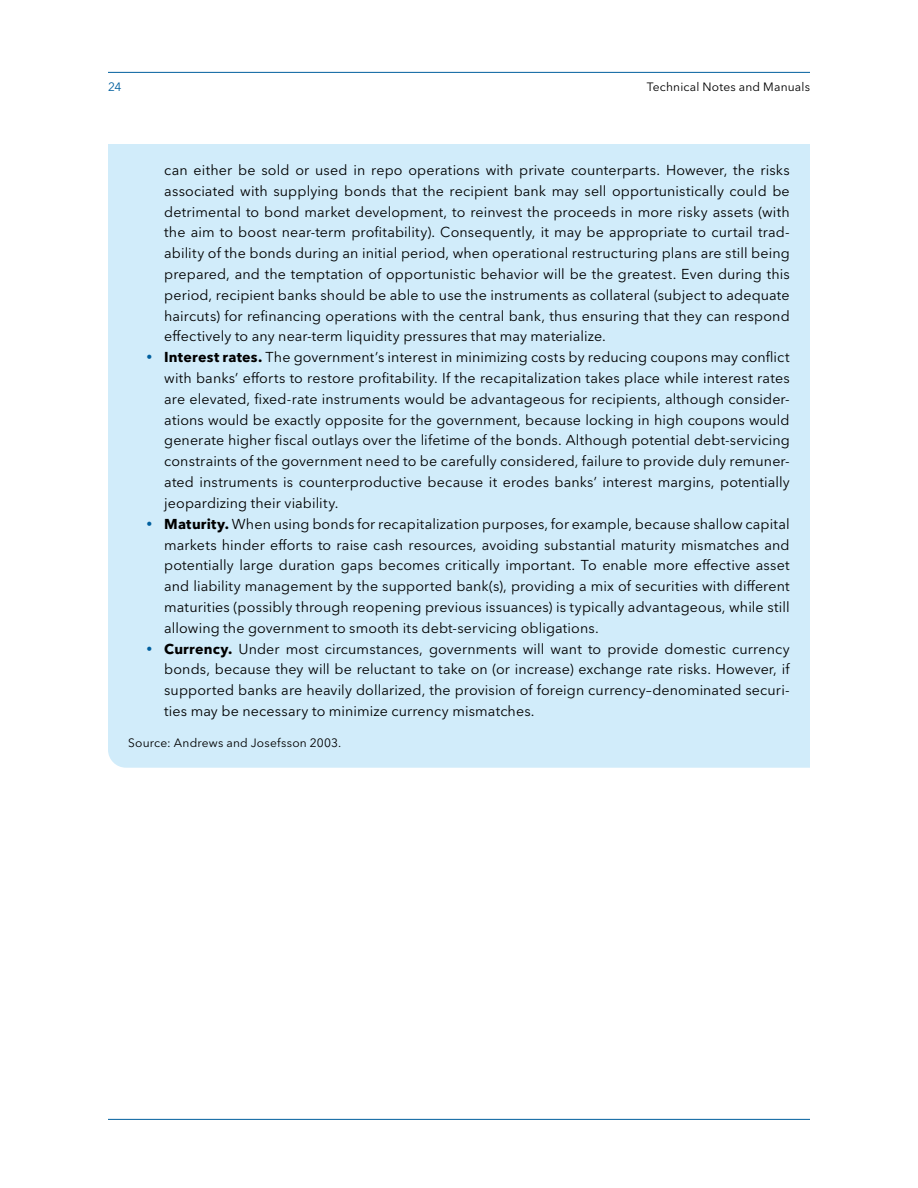
<style>
.page{position:relative;width:918px;height:1188px;background:#fff}
.page>*{position:absolute;margin:0;border:0;box-sizing:border-box;transform-origin:0 0}
.t1{font:14.25px/20.9px "Avenir Next W1 G";letter-spacing:.01em;color:#000}
.t2{font:12px "Avenir Next W1 G";letter-spacing:.015em;color:#000}
.t3{font:12px "Avenir Next W1 G";color:#005f9e}
.s1{font-weight:700}
.s2{font-style:italic}
</style>
<div class="page">
<hr style="left:108px;top:72px;width:702px;height:1px;background:#005f9e">
<hr style="left:108px;top:1119px;width:702px;height:1px;background:#005f9e">
<div style="left:108px;top:144px;width:702px;height:624px;background:#d1ecfa"></div>
<svg style="left:147px;top:355px;width:5px;height:4px"></svg>
<svg style="left:147px;top:521px;width:5px;height:5px"></svg>
<svg style="left:147px;top:646px;width:5px;height:4px"></svg>
<p class="t3" style="left:108px;top:77px;width:15px">24</p>
<p class="t2" style="left:647px;top:77px;width:165px">Technical Notes and Manuals</p>
<p class="t1" style="left:164px;top:158px;width:627px">can either be sold or used in repo operations with private counterparts. However, the risks associated with supplying bonds that the recipient bank may sell opportunistically could be detrimental to bond market development, to reinvest the proceeds in more risky assets (with the aim to boost near-term profitability). Consequently, it may be appropriate to curtail trad&shy;ability of the bonds during an initial period, when operational restructuring plans are still being prepared, and the temptation of opportunistic behavior will be the greatest. Even during this period, recipient banks should be able to use the instruments as collateral (subject to adequate haircuts) for refinancing operations with the central bank, thus ensuring that they can respond effectively to any near-term liquidity pressures that may materialize.<br><span class="s1">Interest rates.</span> The government’s interest in minimizing costs by reducing coupons may conflict with banks’ efforts to restore profitability. If the recapitalization takes place while interest rates are elevated, fixed-rate instruments would be advantageous for recipients, although consider&shy;ations would be exactly opposite for the government, because locking in high coupons would generate higher fiscal outlays over the lifetime of the bonds. Although potential debt-servicing constraints of the government need to be carefully considered, failure to provide duly remuner&shy;ated instruments is counterproductive because it erodes banks’ interest margins, potentially jeopardizing their viability.<br><span class="s1">Maturity.</span> When using bonds for recapitalization purposes, for example, because shallow capital markets hinder efforts to raise cash resources, avoiding substantial maturity mismatches and potentially large duration gaps becomes critically important. To enable more effective asset and liability management by the supported bank(s), providing a mix of securities with different maturities (possibly through reopening previous issuances) is typically advantageous, while still allowing the government to smooth its debt-servicing obligations.<br><span class="s1">Currency.</span> Under most circumstances, governments will want to provide domestic currency bonds, because they will be reluctant to take on (or increase) exchange rate risks. However, if supported banks are heavily dollarized, the provision of foreign currency<span class="s2">–</span>denominated securi&shy;ties may be necessary to minimize currency mismatches.</p>
<p class="t2" style="left:128px;top:734px;width:215px">Source: Andrews and Josefsson 2003.</p>
</div>
